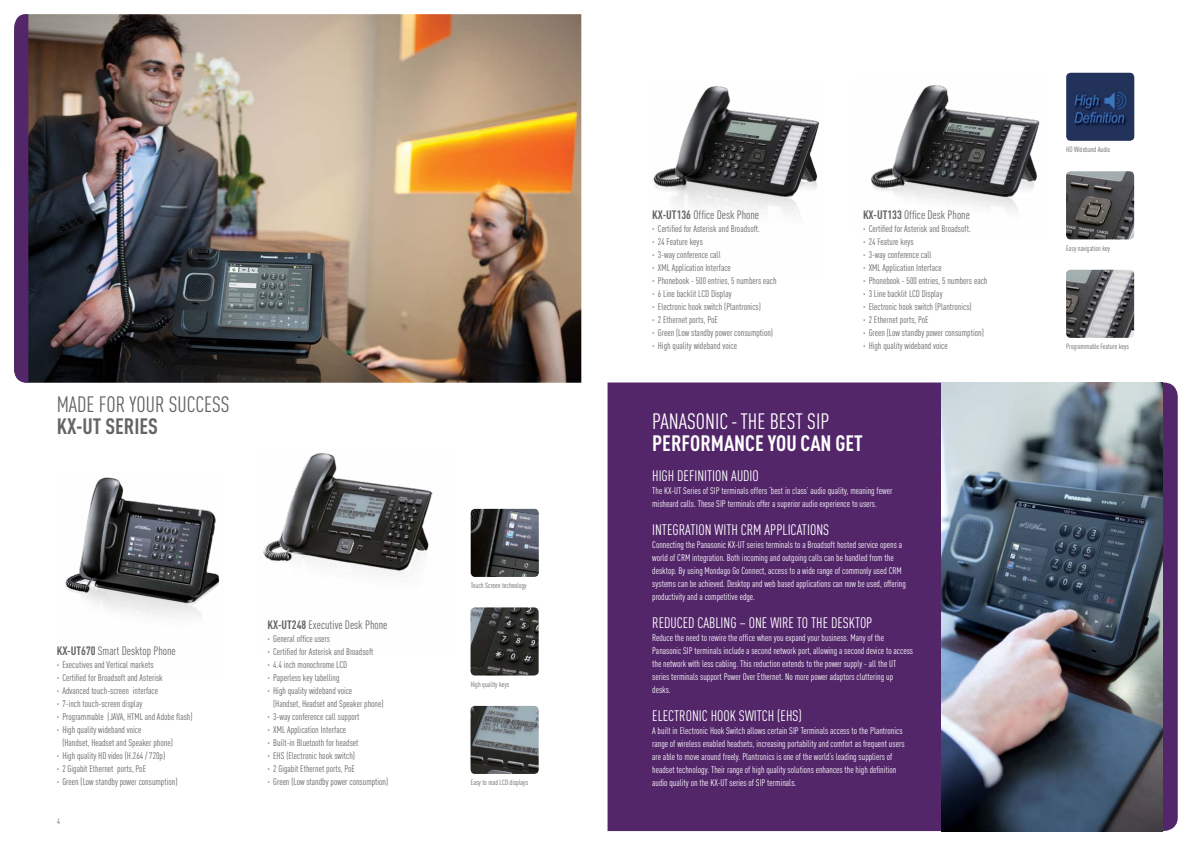
<style>
.page{position:relative;width:1191px;height:842px;background:#fff}
.page>*{position:absolute;margin:0;border:0;box-sizing:border-box;transform-origin:0 0}
.t1{font:22px "DIN Cond";color:#fff}
.t2{font:700 22px "DIN Cond";color:#fff}
.t3{font:22px "DIN Cond";color:#636466}
.t4{font:700 22px "DIN Cond";color:#636466}
.t5{font:15px "DIN Cond";color:#fff}
.t6{font:12px "DIN Cond";color:#636466}
.t7{font:9.5px/13px "DIN Cond";color:#636466}
.t8{font:9.5px/13px "DIN Cond";color:#fff}
.t9{font:8px "DIN Cond";color:#636466}
.t10{font:7.5px "DIN Cond";color:#636466}
.s1{font-weight:700}
</style>
<div class="page">
<div style="left:607px;top:382px;width:570px;height:449px;background:#53266a"></div>
<img style="left:28px;top:14px;width:553px;height:369px">
<div style="left:14px;top:14px;width:14px;height:369px;background:#53266a"></div>
<img style="left:65px;top:477px;width:155px;height:141px">
<img style="left:263px;top:453px;width:170px;height:122px">
<img style="left:653px;top:86px;width:166px;height:128px">
<img style="left:871px;top:85px;width:169px;height:126px">
<img style="left:941px;top:382px;width:221px;height:449px">
<img style="left:471px;top:509px;width:68px;height:68px">
<img style="left:470px;top:607px;width:68px;height:68px">
<img style="left:470px;top:706px;width:68px;height:68px">
<img style="left:1066px;top:73px;width:68px;height:68px">
<img style="left:1066px;top:171px;width:68px;height:68px">
<img style="left:1066px;top:270px;width:68px;height:68px">
<h1 class="t3" style="left:57px;top:391px;width:174px">Made for your success</h1>
<h1 class="t4" style="left:57px;top:413px;width:103px">KX-UT SERIES</h1>
<p class="t6" style="left:57px;top:644px;width:121px"><span class="s1">KX-UT670</span> Smart Desktop Phone</p>
<p class="t7" style="left:57px;top:658px;width:98px">· Executives and Vertical markets</p>
<p class="t7" style="left:57px;top:671px;width:108px">· Certified for Broadsoft and Asterisk</p>
<p class="t7" style="left:57px;top:684px;width:103px">· Advanced touch-screen interface</p>
<p class="t7" style="left:57px;top:697px;width:87px">· 7-inch touch-screen display</p>
<p class="t7" style="left:57px;top:710px;width:137px">· Programmable (JAVA, HTML and Adobe flash)</p>
<p class="t7" style="left:57px;top:723px;width:86px">· High quality wideband voice</p>
<p class="t7" style="left:62px;top:736px;width:112px">(Handset, Headset and Speaker phone)</p>
<p class="t7" style="left:57px;top:749px;width:110px">· High quality HD video (H.264 / 720p)</p>
<p class="t7" style="left:57px;top:762px;width:90px">· 2 Gigabit Ethernet ports, PoE</p>
<p class="t7" style="left:57px;top:775px;width:122px">· Green (Low standby power consumption)</p>
<p class="t9" style="left:57px;top:816px;width:4px">4</p>
<p class="t6" style="left:267px;top:618px;width:121px"><span class="s1">KX-UT248</span> Executive Desk Phone</p>
<p class="t7" style="left:267px;top:632px;width:64px">· General office users</p>
<p class="t7" style="left:267px;top:645px;width:108px">· Certified for Asterisk and Broadsoft</p>
<p class="t7" style="left:267px;top:658px;width:81px">· 4.4 inch monochrome LCD</p>
<p class="t7" style="left:267px;top:671px;width:74px">· Paperless key labelling</p>
<p class="t7" style="left:267px;top:684px;width:86px">· High quality wideband voice</p>
<p class="t7" style="left:273px;top:697px;width:112px">(Handset, Headset and Speaker phone)</p>
<p class="t7" style="left:267px;top:710px;width:93px">· 3-way conference call support</p>
<p class="t7" style="left:267px;top:723px;width:8px">· XML</p>
<p class="t7" style="left:267px;top:723px;width:122px;text-indent:20px">Application Interface<br>· Built-in Bluetooth for headset<br>· EHS (Electronic hook switch)<br>· 2 Gigabit Ethernet ports, PoE<br>· Green (Low standby power consumption)</p>
<p class="t10" style="left:471px;top:581px;width:57px">Touch Screen technology</p>
<p class="t10" style="left:471px;top:680px;width:40px">High quality keys</p>
<p class="t10" style="left:471px;top:778px;width:59px">Easy to read LCD displays</p>
<p class="t6" style="left:652px;top:208px;width:108px"><span class="s1">KX-UT136</span> Office Desk Phone</p>
<p class="t7" style="left:652px;top:222px;width:109px">· Certified for Asterisk and Broadsoft. · 24 Feature keys<br>· 3-way conference call<br>· XML</p>
<p class="t7" style="left:652px;top:261px;width:126px;text-indent:20px">Application Interface<br>· Phonebook - 500 entries, 5 numbers each · 6 Line backlit LCD Display<br>· Electronic hook switch (Plantronics)<br>· 2 Ethernet ports, PoE<br>· Green (Low standby power consumption) · High quality wideband voice</p>
<p class="t6" style="left:863px;top:208px;width:108px"><span class="s1">KX-UT133</span> Office Desk Phone</p>
<p class="t7" style="left:863px;top:222px;width:109px">· Certified for Asterisk and Broadsoft. · 24 Feature keys<br>· 3-way conference call<br>· XML</p>
<p class="t7" style="left:863px;top:261px;width:126px;text-indent:20px">Application Interface<br>· Phonebook - 500 entries, 5 numbers each · 3 Line backlit LCD Display<br>· Electronic hook switch (Plantronics)<br>· 2 Ethernet ports, PoE<br>· Green (Low standby power consumption) · High quality wideband voice</p>
<h1 class="t1" style="left:652px;top:408px;width:179px">Panasonic-the best Sip</h1>
<h1 class="t2" style="left:652px;top:429px;width:212px">PERFORMANCE YOU CAN GET</h1>
<h2 class="t5" style="left:652px;top:467px;width:108px">High Definition Audio</h2>
<p class="t8" style="left:652px;top:484px;width:242px">The KX-UT Series of SIP terminals offers ‘best in class’ audio quality, meaning fewer misheard calls. These SIP terminals offer a superior audio experience to users.</p>
<h2 class="t5" style="left:652px;top:521px;width:178px">Integration with CRM applications</h2>
<p class="t8" style="left:652px;top:538px;width:255px">Connecting the Panasonic KX-UT series terminals to a Broadsoft hosted service opens a world of CRM integration. Both incoming and outgoing calls can be handled from the desktop. By using Mondago Go Connect, access to a wide range of commonly used CRM systems can be achieved. Desktop and web based applications can now be used, offering productivity and a competitive edge.</p>
<h2 class="t5" style="left:652px;top:614px;width:222px">Reduced cabling – One wire to the desktop</h2>
<p class="t8" style="left:652px;top:631px;width:262px">Reduce the need to rewire the office when you expand your business. Many of the Panasonic SIP terminals include a second network port, allowing a second device to access the network with less cabling. This reduction extends to the power supply - all the UT series terminals support Power Over Ethernet. No more power adaptors cluttering up desks.</p>
<h2 class="t5" style="left:652px;top:707px;width:29px">ELECTRON</h2>
<h2 class="t5" style="left:699px;top:707px;width:104px">IC HOOK SWITCH (EHS)</h2>
<p class="t8" style="left:652px;top:724px;width:254px">A built in Electronic Hook Switch allows certain SIP Terminals access to the Plantronics range of wireless enabled headsets, increasing portability and comfort as frequent users are able to move around freely. Plantronics is one of the world‘s leading suppliers of headset technology. Their range of high quality solutions enhances the high definition audio quality on the KX-UT series of SIP terminals.</p>
<p class="t10" style="left:1066px;top:145px;width:45px">HD Wideband Audio</p>
<p class="t10" style="left:1066px;top:244px;width:45px">Easy navigation key</p>
<p class="t10" style="left:1066px;top:342px;width:64px">Programmable Feature keys</p>
</div>
